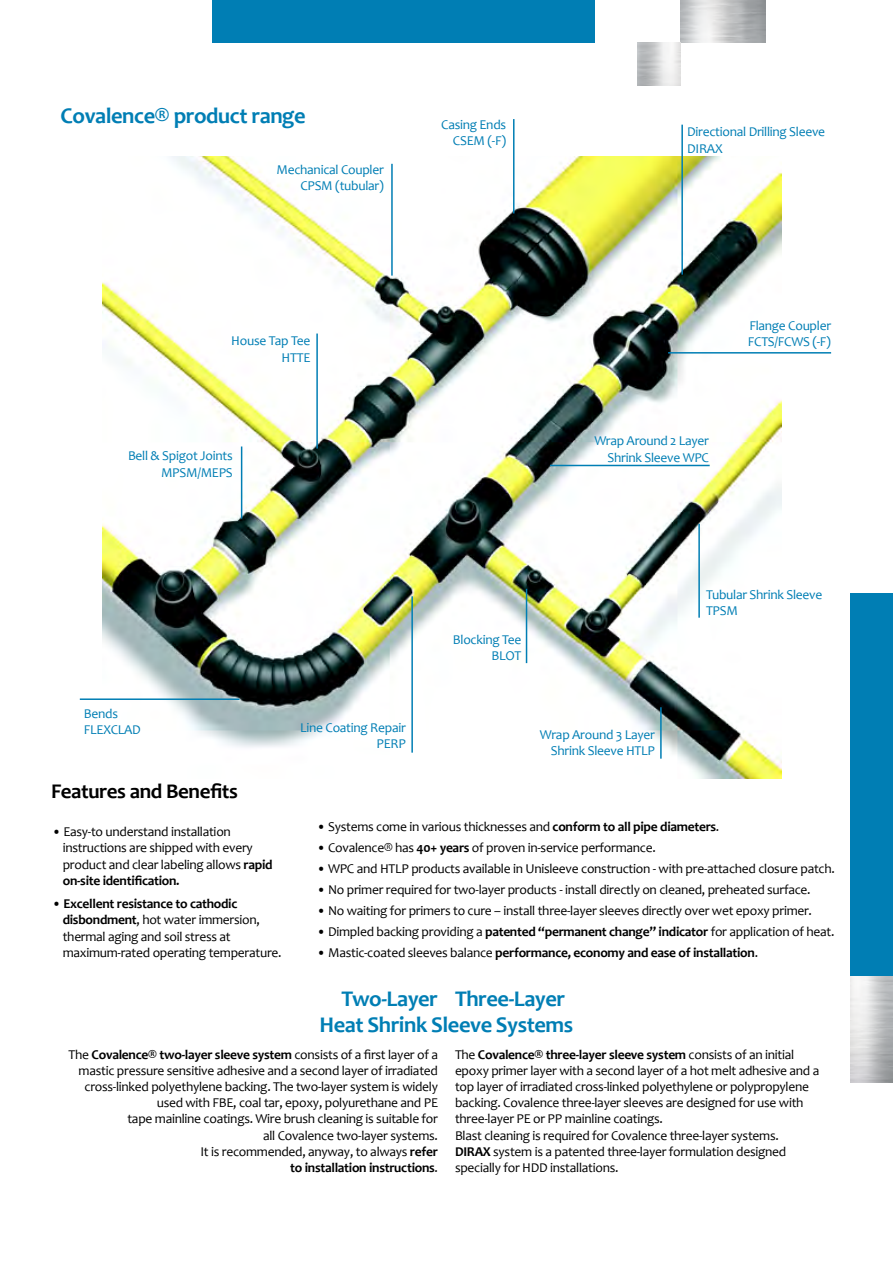
<style>
.page{position:relative;width:893px;height:1263px;background:#fff}
.page>*{position:absolute;margin:0;border:0;box-sizing:border-box;transform-origin:0 0}
.t1{font:700 22.5px "Candara";letter-spacing:-.02em;color:#007eb4}
.t2{font:700 21px "Candara";letter-spacing:-.02em;color:#000}
.t3{font:13.5px/16.2px "Candara";letter-spacing:-.02em;color:#000}
.t4{font:13.5px/16.2px "Candara";letter-spacing:-.02em;color:#007eb4;text-align:right}
.t5{font:700 13.5px "Candara";letter-spacing:-.02em;color:#000}
.s1{font-weight:700}
.s2{font-weight:400}
</style>
<div class="page">
<div style="left:213px;top:0;width:382px;height:43px;background:#007eb4"></div>
<div style="left:850px;top:593px;width:43px;height:383px;background:#007eb4"></div>
<img style="left:102px;top:156px;width:680px;height:622px">
<hr style="left:681px;top:125px;width:2px;height:150px;background:#007eb4">
<hr style="left:550px;top:465px;width:160px;height:1px;background:#007eb4">
<hr style="left:698px;top:524px;width:2px;height:94px;background:#007eb4">
<hr style="left:660px;top:707px;width:2px;height:52px;background:#007eb4">
<hr style="left:411px;top:596px;width:2px;height:157px;background:#007eb4">
<hr style="left:316px;top:333px;width:2px;height:115px;background:#007eb4">
<hr style="left:391px;top:164px;width:2px;height:112px;background:#007eb4">
<hr style="left:241px;top:446px;width:1px;height:73px;background:#007eb4">
<hr style="left:668px;top:352px;width:163px;height:2px;background:#007eb4">
<hr style="left:526px;top:589px;width:1px;height:74px;background:#007eb4">
<hr style="left:513px;top:119px;width:1px;height:94px;background:#007eb4">
<hr style="left:80px;top:698px;width:160px;height:2px;background:#007eb4">
<p class="t1" style="left:61px;top:101px;width:247px">Covalence® product range</p>
<p class="t4" style="left:276px;top:161px;width:109px">Mechanical Coupler</p>
<p class="t4" style="left:300px;top:177px;width:85px">CPSM (tubular)</p>
<p class="t4" style="left:441px;top:116px;width:66px">Casing Ends<br>CSEM (-F)</p>
<p class="t4" style="left:687px;top:124px;width:139px">Directional Drilling Sleeve</p>
<p class="t4" style="left:687px;top:140px;width:37px">DIRAX</p>
<p class="t4" style="left:231px;top:333px;width:81px">House Tap Tee</p>
<p class="t4" style="left:282px;top:349px;width:30px">HTTE</p>
<p class="t4" style="left:128px;top:448px;width:106px">Bell &amp; Spigot Joints<br>MPSM/MEPS</p>
<p class="t4" style="left:84px;top:705px;width:58px;text-align:left">Bends<br>FLEXCLAD</p>
<p class="t2" style="left:51px;top:778px;width:188px">Features and Benefits</p>
<p class="t4" style="left:300px;top:719px;width:107px">Line Coating Repair<br>PERP</p>
<p class="t4" style="left:594px;top:433px;width:116px">Wrap Around 2 Layer</p>
<p class="t4" style="left:608px;top:449px;width:103px">Shrink Sleeve WPC</p>
<p class="t4" style="left:748px;top:317px;width:85px;text-align:left">Flange Coupler<br>FCTS/FCWS (-F)</p>
<p class="t4" style="left:453px;top:631px;width:70px">Blocking Tee<br>BLOT</p>
<p class="t4" style="left:540px;top:727px;width:117px">Wrap Around 3 Layer</p>
<p class="t4" style="left:551px;top:743px;width:106px">Shrink Sleeve HTLP</p>
<p class="t4" style="left:706px;top:586px;width:118px;text-align:left">Tubular Shrink Sleeve<br>TPSM</p>
<p class="t3" style="left:63px;top:823px;width:211px;text-indent:-11px">• Easy-to understand installation instructions are shipped with every product and clear labeling allows <span class="s1">rapid on-site identification.</span></p>
<p class="t3" style="left:63px;top:895px;width:220px;text-indent:-11px">• <span class="s1">Excellent resistance to cathodic disbondment</span>, hot water immersion, thermal aging and soil stress at maximum-rated operating temperature.</p>
<p class="t3" style="left:317px;top:819px;width:404px">• Systems come in various thicknesses and <span class="s1">conform to all pipe diameters</span>.</p>
<p class="t3" style="left:317px;top:840px;width:340px">• Covalence® has <span class="s1">40+ years</span> of proven in-service performance.</p>
<p class="t3" style="left:317px;top:861px;width:520px">• WPC and HTLP products available in Unisleeve construction - with pre-attached closure patch.</p>
<p class="t3" style="left:317px;top:882px;width:495px">• No primer required for two-layer products - install directly on cleaned, preheated surface.</p>
<p class="t3" style="left:317px;top:903px;width:497px">• No waiting for primers to cure – install three-layer sleeves directly over wet epoxy primer.</p>
<p class="t3" style="left:317px;top:924px;width:519px">• Dimpled backing providing a <span class="s1">patented “permanent change” indicator</span> for application of heat.</p>
<p class="t5" style="left:317px;top:944px;width:443px"><span class="s2">• Mastic-coated sleeves balance</span> performance, economy and ease of installation<span class="s2">.</span></p>
<p class="t1" style="left:341px;top:985px;width:98px">Two-Layer</p>
<p class="t1" style="left:455px;top:985px;width:112px">Three-Layer</p>
<p class="t1" style="left:320px;top:1011px;width:255px">Heat Shrink Sleeve Systems</p>
<p class="t3" style="left:455px;top:1046px;width:366px">The <span class="s1">Covalence® three-layer sleeve system</span> consists of an initial epoxy primer layer with a second layer of a hot melt adhesive and a top layer of irradiated cross-linked polyethylene or polypropylene backing. Covalence three-layer sleeves are designed for use with three-layer PE or PP mainline coatings.<br>Blast cleaning is required for Covalence three-layer systems.</p>
<p class="t3" style="left:455px;top:1143px;width:333px"><span class="s1">DIRAX</span> system is a patented three-layer formulation designed specially for HDD installations.</p>
<p class="t5" style="left:69px;top:1046px;width:371px"><span class="s2">The</span> Covalence® two-layer sleeve system <span class="s2">consists of a first layer of a</span></p>
<p class="t3" style="left:79px;top:1062px;width:361px">mastic pressure sensitive adhesive and a second layer of irradiated</p>
<p class="t3" style="left:85px;top:1078px;width:355px;text-align:right">cross-linked polyethylene backing. The two-layer system is widely used with FBE, coal tar, epoxy, polyurethane and PE<br>tape mainline coatings. Wire brush cleaning is suitable for<br>all Covalence two-layer systems.<br>It is recommended, anyway, to always <span class="s1">refer<br>to installation instructions</span>.</p>
</div>
